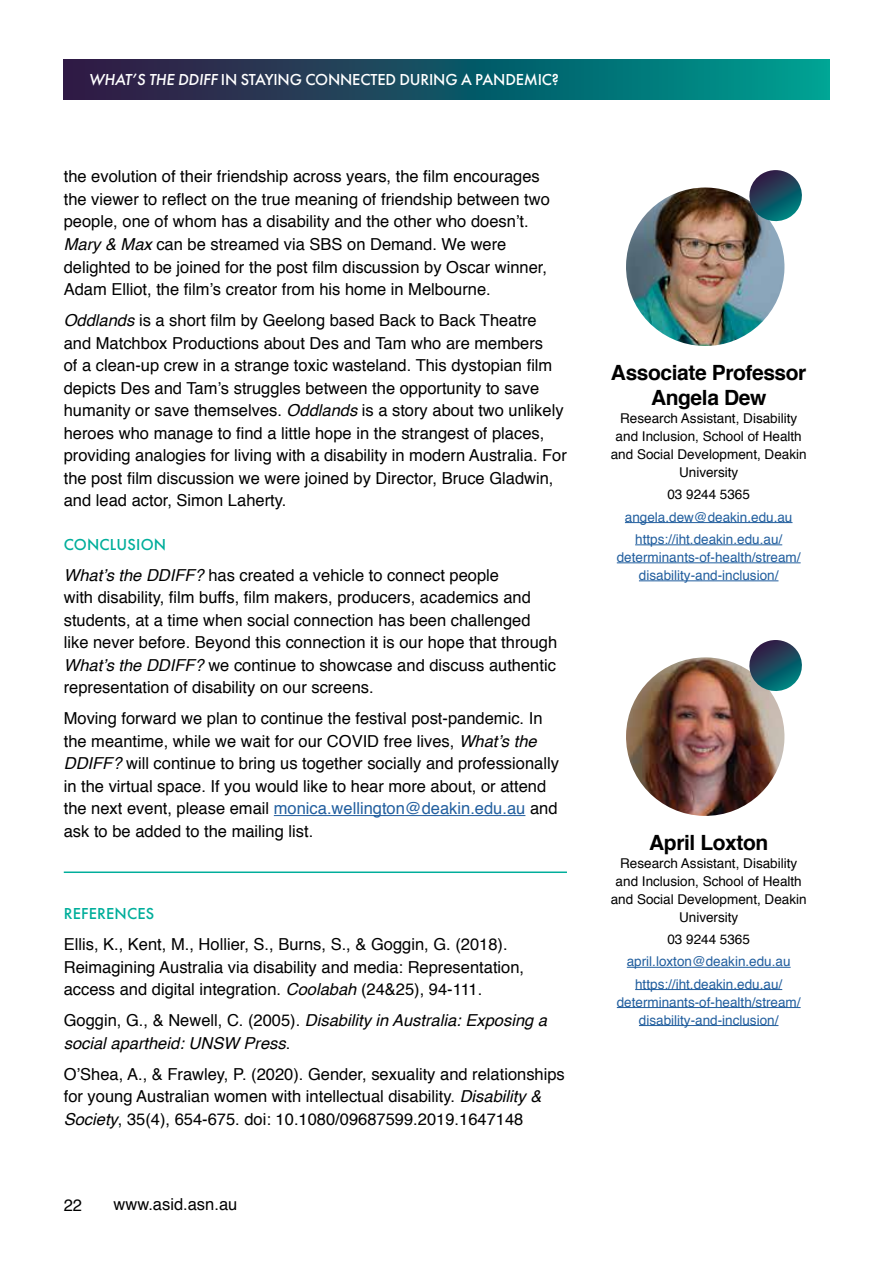
<style>
.page{position:relative;width:893px;height:1263px;background:#fff}
.page>*{position:absolute;margin:0;border:0;box-sizing:border-box;transform-origin:0 0}
.t1{font:700 21px/25.2px "Helvetica";letter-spacing:-.02em;color:#000;text-align:center}
.t2{font:16.5px/22.5px "Helvetica";color:#000}
.t3{font:italic 16.5px/22.5px "Helvetica";color:#000}
.t4{font:500 16.5px "Futura PT";letter-spacing:-.01em;color:#fff}
.t5{font:500 16.5px "Futura PT";letter-spacing:.01em;color:#00ae9b}
.t6{font:13.5px/22.2px "Helvetica";color:#215e9e;text-align:center}
.t7{font:13.5px/18px "Helvetica";color:#000;text-align:center}
.s1{font-style:italic}
.s2{color:#215e9e}
.s3{font-style:normal}
</style>
<div class="page">
<svg style="left:64px;top:60px;width:765px;height:40px;background:#135767"></svg>
<hr style="left:274px;top:815px;width:251px;height:1px;background:#215e9e">
<hr style="left:64px;top:871px;width:503px;height:2px;background:#00ae9b">
<hr style="left:625px;top:522px;width:167px;height:1px;background:#215e9e">
<hr style="left:635px;top:544px;width:147px;height:1px;background:#215e9e">
<hr style="left:617px;top:562px;width:184px;height:1px;background:#215e9e">
<hr style="left:639px;top:580px;width:139px;height:1px;background:#215e9e">
<img style="left:626px;top:188px;width:158px;height:158px">
<svg style="left:746px;top:170px;width:56px;height:55px"></svg>
<hr style="left:627px;top:967px;width:164px;height:1px;background:#215e9e">
<hr style="left:635px;top:989px;width:147px;height:1px;background:#215e9e">
<hr style="left:617px;top:1007px;width:184px;height:1px;background:#215e9e">
<hr style="left:639px;top:1025px;width:139px;height:1px;background:#215e9e">
<img style="left:626px;top:657px;width:159px;height:159px">
<svg style="left:746px;top:640px;width:56px;height:55px"></svg>
<p class="t4" style="left:89px;top:70px;width:472px"><span class="s1">WHAT’S THE DDIFF</span> IN STAYING CONNECTED DURING A PANDEMIC?</p>
<p class="t2" style="left:64px;top:166px;width:488px">the evolution of their friendship across years, the film encourages the viewer to reflect on the true meaning of friendship between two people, one of whom has a disability and the other who doesn’t.<br><span class="s1">Mary &amp; Max</span> can be streamed via SBS on Demand. We were delighted to be joined for the post film discussion by Oscar winner, Adam Elliot, the film’s creator from his home in Melbourne.</p>
<p class="t2" style="left:64px;top:309px;width:505px"><span class="s1">Oddlands</span> is a short film by Geelong based Back to Back Theatre and Matchbox Productions about Des and Tam who are members<br>of a clean-up crew in a strange toxic wasteland. This dystopian film depicts Des and Tam’s struggles between the opportunity to save humanity or save themselves. <span class="s1">Oddlands</span> is a story about two unlikely heroes who manage to find a little hope in the strangest of places, providing analogies for living with a disability in modern Australia. For the post film discussion we were joined by Director, Bruce Gladwin, and lead actor, Simon Laherty.</p>
<p class="t5" style="left:64px;top:534px;width:104px">CONCLUSION</p>
<p class="t2" style="left:64px;top:564px;width:495px"><span class="s1">What’s the DDIFF?</span> has created a vehicle to connect people<br>with disability, film buffs, film makers, producers, academics and students, at a time when social connection has been challenged like never before. Beyond this connection it is our hope that through <span class="s1">What’s the DDIFF?</span> we continue to showcase and discuss authentic representation of disability on our screens.</p>
<p class="t2" style="left:64px;top:708px;width:497px">Moving forward we plan to continue the festival post-pandemic. In the meantime, while we wait for our COVID free lives, <span class="s1">What’s the DDIFF?</span> will continue to bring us together socially and professionally in the virtual space. If you would like to hear more about, or attend the next event, please email <span class="s2">monica.wellington@deakin.edu.au</span> and ask to be added to the mailing list.</p>
<p class="t5" style="left:64px;top:904px;width:92px">REFERENCES</p>
<p class="t2" style="left:64px;top:933px;width:462px">Ellis, K., Kent, M., Hollier, S., Burns, S., &amp; Goggin, G. (2018).<br>Reimagining Australia via disability and media: Representation, access and digital integration. <span class="s1">Coolabah</span> (24&amp;25), 94-111.</p>
<p class="t3" style="left:64px;top:1009px;width:485px"><span class="s3">Goggin, G., &amp; Newell, C. (2005).</span> Disability in Australia: Exposing a social apartheid: UNSW Press<span class="s3">.</span></p>
<p class="t2" style="left:64px;top:1063px;width:503px">O’Shea, A., &amp; Frawley, P. (2020). Gender, sexuality and relationships for young Australian women with intellectual disability. <span class="s1">Disability &amp;<br>Society</span>, 35(4), 654-675. doi: 10.1080/09687599.2019.1647148</p>
<p class="t2" style="left:64px;top:1194px;width:20px">22</p>
<p class="t2" style="left:114px;top:1193px;width:125px">www.asid.asn.au</p>
<p class="t1" style="left:611px;top:360px;width:197px">Associate Professor<br>Angela Dew</p>
<p class="t7" style="left:611px;top:410px;width:197px">Research Assistant, Disability and Inclusion, School of Health and Social Development, Deakin<br>University</p>
<p class="t7" style="left:667px;top:486px;width:84px">03 9244 5365</p>
<p class="t6" style="left:625px;top:506px;width:169px">angela.dew@deakin.edu.au https://iht.deakin.edu.au/</p>
<p class="t6" style="left:617px;top:548px;width:185px;line-height:18px">determinants-of-health/stream/ disability-and-inclusion/</p>
<p class="t1" style="left:649px;top:830px;width:121px">April Loxton</p>
<p class="t7" style="left:611px;top:854px;width:197px">Research Assistant, Disability and Inclusion, School of Health and Social Development, Deakin<br>University</p>
<p class="t7" style="left:667px;top:931px;width:84px">03 9244 5365</p>
<p class="t6" style="left:627px;top:951px;width:165px">april.loxton@deakin.edu.au https://iht.deakin.edu.au/</p>
<p class="t6" style="left:617px;top:993px;width:185px;line-height:18px">determinants-of-health/stream/ disability-and-inclusion/</p>
</div>
